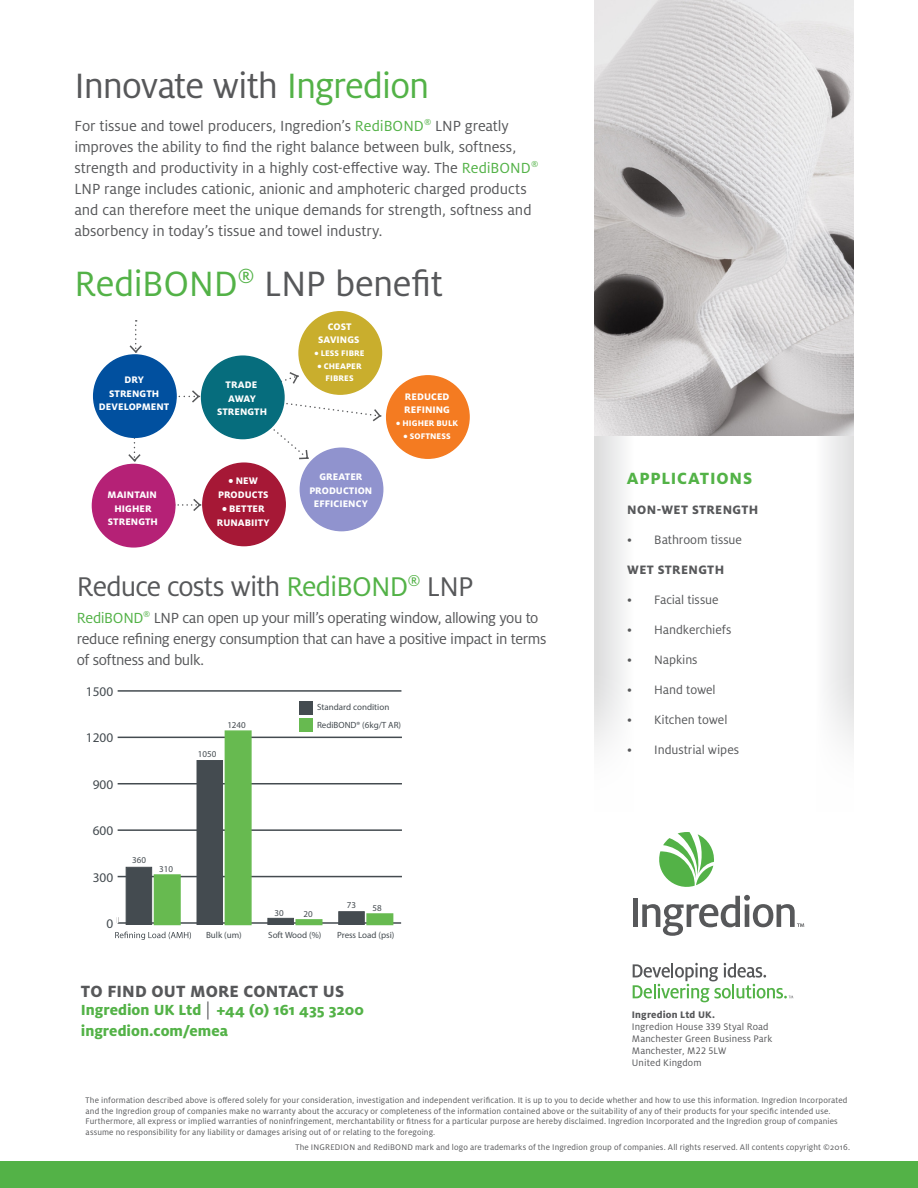
<style>
.page{position:relative;width:918px;height:1188px;background:#fff}
.page>*{position:absolute;margin:0;border:0;box-sizing:border-box;transform-origin:0 0}
.FS_SmallSub{font:39px "Milo Pro";letter-spacing:-.025em;color:#57585a}
.FS_Back_SidebarBulle{font:30px "Milo Pro";letter-spacing:-.03em;color:#57585a}
.t1{font:800 18px "Milo Pro";letter-spacing:.005em;color:#57585a}
.t2{font:800 18px "Milo Pro";letter-spacing:.045em;color:#53b247}
.FS_Back_SidebarBulle-2{font:16.2px/21px "Milo Pro";letter-spacing:-.01em;color:#57585a}
.t3{font:800 16.2px "Milo Pro";color:#53b247}
.t4{font:13.5px "Milo Pro";letter-spacing:-.005em;color:#57585a}
.t5{font:800 13.5px "Milo Pro";letter-spacing:.03em;color:#57585a}
.t6{font:13.35px "Myriad Pro";color:#444b50}
.FS_Back_SidebarBulle-3{font:800 10.5px/13.5px "Milo Pro";letter-spacing:.005em;color:#fff;text-align:center}
.FS_BackAddress{font:10.5px "Milo Pro";letter-spacing:.01em;color:#57585a}
.FS_BackAddress-2{font:800 10.5px "Milo Pro";letter-spacing:.01em;color:#57585a}
.Frnt_Body{font:9px/10.5px "Milo Pro";letter-spacing:.015em;color:#57585a}
.t7{font:9px/18.5px "Myriad Pro";color:#444b50}
.FS_Back_SidebarBulle-4{font:800 9px/12px "Milo Pro";letter-spacing:.01em;color:#fff;text-align:center}
.s1{color:#53b247}
.s2{font-weight:400;font-size:18px;color:#57585a}
</style>
<div class="page">
<svg style="left:594px;top:436px;width:259px;height:215px"></svg>
<img style="left:594px;top:651px;width:260px;height:276px">
<div style="left:0;top:1161px;width:918px;height:27px;background:#53b247"></div>
<svg style="left:633px;top:963px;width:160px;height:39px"></svg>
<hr style="left:633px;top:898px;width:4px;height:29px;background:#57585a">
<svg style="left:642px;top:832px;width:162px;height:104px"></svg>
<img style="left:594px;top:0;width:259px;height:436px">
<svg style="left:176px;top:389px;width:25px;height:15px"></svg>
<svg style="left:175px;top:499px;width:27px;height:12px"></svg>
<svg style="left:235px;top:371px;width:147px;height:89px"></svg>
<svg style="left:129px;top:320px;width:13px;height:33px"></svg>
<svg style="left:127px;top:437px;width:15px;height:25px"></svg>
<div style="left:94px;top:355px;width:82px;height:82px;background:#01509f;border-radius:50%"></div>
<div style="left:93px;top:354px;width:84px;height:84px;border:2px solid #01509f;border-radius:50%"></div>
<div style="left:300px;top:448px;width:83px;height:83px;background:#9093ce;border-radius:50%"></div>
<div style="left:300px;top:448px;width:83px;height:83px;border:2px solid #9093ce;border-radius:50%"></div>
<div style="left:387px;top:376px;width:82px;height:82px;background:#f47b21;border-radius:50%"></div>
<div style="left:386px;top:375px;width:84px;height:84px;border:2px solid #f47b21;border-radius:50%"></div>
<div style="left:299px;top:312px;width:82px;height:82px;background:#c9ae2d;border-radius:50%"></div>
<div style="left:298px;top:311px;width:84px;height:84px;border:2px solid #c9ae2d;border-radius:50%"></div>
<div style="left:203px;top:463px;width:82px;height:83px;background:#a61836;border-radius:50%"></div>
<div style="left:202px;top:462px;width:84px;height:84px;border:2px solid #a61836;border-radius:50%"></div>
<div style="left:92px;top:464px;width:83px;height:83px;background:#b52176;border-radius:50%"></div>
<div style="left:92px;top:464px;width:84px;height:84px;border:2px solid #b52176;border-radius:50%"></div>
<div style="left:202px;top:356px;width:82px;height:83px;background:#066d7d;border-radius:50%"></div>
<div style="left:201px;top:355px;width:84px;height:84px;border:2px solid #066d7d;border-radius:50%"></div>
<hr style="left:118px;top:922px;width:283px;height:2px;background:#444b50">
<hr style="left:118px;top:876px;width:284px;height:1px;background:#444b50">
<hr style="left:118px;top:829px;width:284px;height:2px;background:#444b50">
<hr style="left:118px;top:783px;width:284px;height:1px;background:#444b50">
<hr style="left:118px;top:737px;width:284px;height:1px;background:#444b50">
<hr style="left:118px;top:690px;width:283px;height:2px;background:#444b50">
<div style="left:154px;top:874px;width:27px;height:51px;background:#67ba50;border:2px solid #67bb50"></div>
<div style="left:225px;top:730px;width:27px;height:195px;background:#67ba50;border:2px solid #67bb50"></div>
<svg style="left:295px;top:919px;width:28px;height:6px"></svg>
<div style="left:366px;top:913px;width:27px;height:12px;background:#67ba50;border:2px solid #67bb50"></div>
<div style="left:126px;top:867px;width:26px;height:58px;background:#444b50"></div>
<div style="left:197px;top:760px;width:26px;height:165px;background:#444b50"></div>
<div style="left:268px;top:918px;width:26px;height:7px;background:#444b50"></div>
<div style="left:338px;top:911px;width:27px;height:14px;background:#444b50;border:1px solid #444b50"></div>
<svg style="left:115px;top:932px;width:76px;height:8px"></svg>
<div style="left:299px;top:701px;width:14px;height:14px;background:#444b50"></div>
<div style="left:299px;top:718px;width:14px;height:14px;background:#67ba50"></div>
<p class="FS_SmallSub" style="left:75px;top:64px;width:357px">Innovate with <span class="s1">Ingredion</span></p>
<p class="FS_Back_SidebarBulle-2" style="left:74px;top:115px;width:465px">For tissue and towel producers, Ingredion’s <span class="s1">RediBOND</span><sup>®</sup> LNP greatly improves the ability to find the right balance between bulk, softness, strength and productivity in a highly cost-effective way. The <span class="s1">RediBOND</span><sup>® </sup>LNP range includes cationic, anionic and amphoteric charged products and can therefore meet the unique demands for strength, softness and absorbency in today’s tissue and towel industry.</p>
<p class="FS_SmallSub" style="left:75px;top:262px;width:370px"><span class="s1">RediBOND</span><sup>®</sup> LNP benefit</p>
<p class="FS_Back_SidebarBulle-3" style="left:99px;top:373px;width:72px">DRY<br>STRENGTH<br>DEVELOPMENT</p>
<p class="FS_Back_SidebarBulle-3" style="left:107px;top:488px;width:52px">MAINTAIN<br>HIGHER<br>STRENGTH</p>
<p class="FS_Back_SidebarBulle-3" style="left:217px;top:378px;width:52px">TRADE<br>AWAY<br>STRENGTH</p>
<p class="FS_Back_SidebarBulle-3" style="left:218px;top:474px;width:52px">• NEW<br>PRODUCTS</p>
<p class="FS_Back_SidebarBulle-3" style="left:217px;top:502px;width:54px">• BETTER<br>RUNABIITY</p>
<p class="FS_Back_SidebarBulle-3" style="left:318px;top:320px;width:43px">COST<br>SAVINGS</p>
<p class="FS_Back_SidebarBulle-4" style="left:315px;top:347px;width:52px">• LESS FIBRE</p>
<p class="FS_Back_SidebarBulle-4" style="left:318px;top:360px;width:46px">• CHEAPER<br>FIBRES</p>
<p class="FS_Back_SidebarBulle-3" style="left:309px;top:470px;width:65px">GREATER<br>PRODUCTION<br>EFFICIENCY</p>
<p class="FS_Back_SidebarBulle-3" style="left:404px;top:390px;width:47px;text-align:left">REDUCED<br>REFINING</p>
<p class="FS_Back_SidebarBulle-4" style="left:396px;top:417px;width:63px">• HIGHER BULK</p>
<p class="FS_Back_SidebarBulle-4" style="left:404px;top:430px;width:49px">• SOFTNESS</p>
<p class="FS_Back_SidebarBulle" style="left:77px;top:570px;width:398px">Reduce costs with <span class="s1">RediBOND</span><sup>®</sup> LNP</p>
<p class="FS_Back_SidebarBulle-2" style="left:77px;top:607px;width:471px"><span class="s1">RediBOND</span><sup>®</sup> LNP can open up your mill’s operating window, allowing you to reduce refining energy consumption that can have a positive impact in terms of softness and bulk.</p>
<h3 class="t6" style="left:86px;top:683px;width:29px">1500</h3>
<h3 class="t6" style="left:86px;top:730px;width:29px">1200</h3>
<h3 class="t6" style="left:93px;top:776px;width:22px">900</h3>
<h3 class="t6" style="left:93px;top:822px;width:22px">600</h3>
<h3 class="t6" style="left:93px;top:869px;width:22px">300</h3>
<h3 class="t6" style="left:106px;top:915px;width:8px">0</h3>
<p class="t7" style="left:132px;top:851px;width:15px">360</p>
<p class="t7" style="left:159px;top:859px;width:15px">310</p>
<p class="t7" style="left:198px;top:745px;width:20px">1050</p>
<p class="t7" style="left:227px;top:716px;width:20px">1240</p>
<p class="t7" style="left:317px;top:697px;width:86px">Standard condition<br>RediBOND® (6kg/T AR)</p>
<p class="t7" style="left:274px;top:903px;width:11px">30</p>
<p class="t7" style="left:303px;top:904px;width:11px">20</p>
<p class="t7" style="left:347px;top:896px;width:11px">73</p>
<p class="t7" style="left:372px;top:899px;width:11px">58</p>
<p class="t7" style="left:206px;top:926px;width:37px">Bulk (um)</p>
<p class="t7" style="left:268px;top:926px;width:55px">Soft Wood (%)</p>
<p class="t7" style="left:337px;top:926px;width:59px">Press Load (psi)</p>
<p class="t1" style="left:81px;top:981px;width:265px">TO FIND OUT MORE CONTACT US</p>
<p class="t3" style="left:81px;top:1000px;width:284px">Ingredion UK Ltd <span class="s2">|</span> +44 (0) 161 435 3200</p>
<p class="t3" style="left:81px;top:1021px;width:149px">ingredion.com/emea</p>
<p class="t2" style="left:627px;top:468px;width:127px">APPLICATIONS</p>
<p class="t5" style="left:627px;top:502px;width:133px">NON-WET STRENGTH</p>
<p class="t4" style="left:627px;top:532px;width:116px">• Bathroom tissue</p>
<p class="t5" style="left:627px;top:562px;width:98px">WET STRENGTH</p>
<p class="t4" style="left:627px;top:592px;width:93px">• Facial tissue</p>
<p class="t4" style="left:627px;top:622px;width:106px">• Handkerchiefs</p>
<p class="t4" style="left:627px;top:652px;width:72px">• Napkins</p>
<p class="t4" style="left:627px;top:682px;width:90px">• Hand towel</p>
<p class="t4" style="left:627px;top:712px;width:102px">• Kitchen towel</p>
<p class="t4" style="left:627px;top:742px;width:113px">• Industrial wipes</p>
<p class="FS_BackAddress-2" style="left:632px;top:1009px;width:85px">Ingredion Ltd UK.</p>
<p class="FS_BackAddress" style="left:632px;top:1021px;width:138px">Ingredion House 339 Styal Road</p>
<p class="FS_BackAddress" style="left:632px;top:1033px;width:142px">Manchester Green Business Park</p>
<p class="FS_BackAddress" style="left:632px;top:1045px;width:96px">Manchester, M22 5LW</p>
<p class="FS_BackAddress" style="left:632px;top:1057px;width:71px">United Kingdom</p>
<p class="Frnt_Body" style="left:86px;top:1095px;width:763px">The information described above is offered solely for your consideration, investigation and independent verification. It is up to you to decide whether and how to use this information. Ingredion Incorporated and the Ingredion group of companies make no warranty about the accuracy or completeness of the information contained above or the suitability of any of their products for your specific intended use.<br>Furthermore, all express or implied warranties of noninfringement, merchantability or fitness for a particular purpose are hereby disclaimed. Ingredion Incorporated and the Ingredion group of companies assume no responsibility for any liability or damages arising out of or relating to the foregoing.</p>
<p class="Frnt_Body" style="left:295px;top:1142px;width:556px">The INGREDION and RediBOND mark and logo are trademarks of the Ingredion group of companies. All rights reserved. All contents copyright ©2016.</p>
</div>
